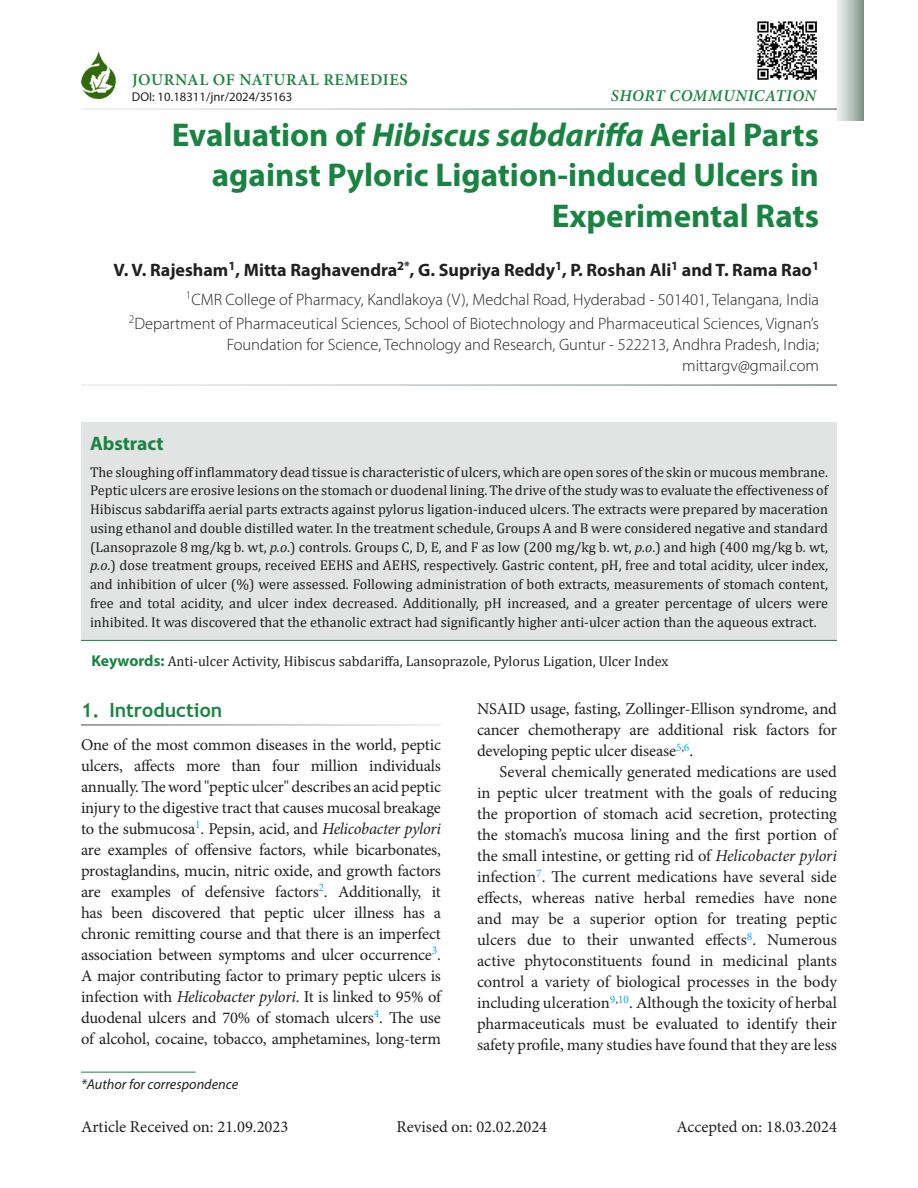
<style>
.page{position:relative;width:918px;height:1188px;background:#fff}
.page>*{position:absolute;margin:0;border:0;box-sizing:border-box;transform-origin:0 0}
.Article_title{font:700 33px/40.5px "Myriad Pro";color:#198441;text-align:right}
.A_level{font:700 19.5px "Trebuchet MS";color:#198441}
.Abstarct_head{font:700 19.5px "Myriad Pro";color:#198441}
.Author_group{font:700 18px "Myriad Pro";color:#231f20}
.Para_flush{font:16.5px/21px "Minion Pro";letter-spacing:-.01em;color:#231f20;text-align:justify}
.Para_indent{font:16.5px/21px "Minion Pro";letter-spacing:-.005em;color:#231f20;text-align:justify}
.Author_affiliation{font:300 16.5px/21px "Myriad Pro";color:#231f20;text-align:right}
.Article_history{font:16.5px "Minion Pro";color:#231f20}
.Journal_title{font:600 16.5px "Minion Pro";letter-spacing:.035em;color:#198441}
.Article_type{font:italic 600 16.5px "Minion Pro";letter-spacing:.03em;color:#198441}
.Abstract_text{font:14.25px/18.8px "Cambria";color:#231f20;text-align:justify}
.Keywords{font:14.25px "Cambria";color:#231f20}
.Footnote1{font:italic 14.25px "Myriad Pro";color:#231f20}
.DOI{font:12.75px "Myriad Pro";color:#231f20}
.s1{font-style:italic}
.s2{font-family:"Myriad Pro";font-weight:700;font-size:15.75px;color:#198441}
</style>
<div class="page">
<svg style="left:837px;top:0;width:27px;height:121px;background:#b8c3bd"></svg>
<img style="left:81px;top:52px;width:35px;height:46px">
<div style="left:81px;top:422px;width:756px;height:218px;background:#e2e3e3"></div>
<hr style="left:81px;top:640px;width:756px;height:1px;background:#198441">
<img style="left:758px;top:21px;width:58px;height:59px">
<hr style="left:81px;top:1072px;width:115px;height:1px;background:#198441">
<p class="Journal_title" style="left:132px;top:68px;width:277px">JOURNAL OF NATURAL REMEDIES</p>
<p class="DOI" style="left:132px;top:89px;width:162px">DOI: 10.18311/jnr/2024/35163</p>
<p class="Article_type" style="left:611px;top:84px;width:207px">SHORT COMMUNICATION</p>
<p class="Article_title" style="left:172px;top:113px;width:649px">Evaluation of <span class="s1">Hibiscus sabdariffa</span> Aerial Parts against Pyloric Ligation-induced Ulcers in<br>Experimental Rats</p>
<p class="Author_group" style="left:114px;top:258px;width:707px">V. V. Rajesham<sup>1</sup>, Mitta Raghavendra<sup>2*</sup>, G. Supriya Reddy<sup>1</sup>, P. Roshan Ali<sup>1</sup> and T. Rama Rao<sup>1</sup></p>
<p class="Author_affiliation" style="left:186px;top:289px;width:635px"><sup>1</sup>CMR College of Pharmacy, Kandlakoya (V), Medchal Road, Hyderabad - 501401, Telangana, India</p>
<p class="Author_affiliation" style="left:129px;top:313px;width:692px"><sup>2</sup>Department of Pharmaceutical Sciences, School of Biotechnology and Pharmaceutical Sciences, Vignan’s<br>Foundation for Science, Technology and Research, Guntur - 522213, Andhra Pradesh, India; mittargv@gmail.com</p>
<p class="Abstarct_head" style="left:90px;top:431px;width:75px">Abstract</p>
<p class="Abstract_text" style="left:90px;top:462px;width:740px">The sloughing off inflammatory dead tissue is characteristic of ulcers, which are open sores of the skin or mucous membrane.<br>Peptic ulcers are erosive lesions on the stomach or duodenal lining. The drive of the study was to evaluate the effectiveness of Hibiscus sabdariffa aerial parts extracts against pylorus ligation-induced ulcers. The extracts were prepared by maceration using ethanol and double distilled water. In the treatment schedule, Groups A and B were considered negative and standard (Lansoprazole 8 mg/kg b. wt, <span class="s1">p.o</span>.) controls. Groups C, D, E, and F as low (200 mg/kg b. wt, <span class="s1">p.o</span>.) and high (400 mg/kg b. wt, <span class="s1">p.o</span>.) dose treatment groups, received EEHS and AEHS, respectively. Gastric content, pH, free and total acidity, ulcer index, and inhibition of ulcer (%) were assessed. Following administration of both extracts, measurements of stomach content, free and total acidity, and ulcer index decreased. Additionally, pH increased, and a greater percentage of ulcers were inhibited. It was discovered that the ethanolic extract had significantly higher anti-ulcer action than the aqueous extract.</p>
<p class="Keywords" style="left:92px;top:653px;width:578px"><span class="s2">Keywords:</span> Anti-ulcer Activity, Hibiscus sabdariffa, Lansoprazole, Pylorus Ligation, Ulcer Index</p>
<p class="A_level" style="left:81px;top:698px;width:143px">1. Introduction</p>
<p class="Para_flush" style="left:81px;top:734px;width:362px">One of the most common diseases in the world, peptic ulcers, affects more than four million individuals annually. The word "peptic ulcer" describes an acid peptic injury to the digestive tract that causes mucosal breakage to the submucosa<sup>1</sup>. Pepsin, acid, and <span class="s1">Helicobacter pylori </span>are examples of offensive factors, while bicarbonates, prostaglandins, mucin, nitric oxide, and growth factors are examples of defensive factors<sup>2</sup>. Additionally, it has been discovered that peptic ulcer illness has a chronic remitting course and that there is an imperfect association between symptoms and ulcer occurrence<sup>3</sup>.<br>A major contributing factor to primary peptic ulcers is infection with <span class="s1">Helicobacter pylori</span>. It is linked to 95% of duodenal ulcers and 70% of stomach ulcers<sup>4</sup>. The use of alcohol, cocaine, tobacco, amphetamines, long-term</p>
<p class="Footnote1" style="left:81px;top:1075px;width:159px">*Author for correspondence</p>
<p class="Para_flush" style="left:477px;top:699px;width:362px">NSAID usage, fasting, Zollinger-Ellison syndrome, and cancer chemotherapy are additional risk factors for developing peptic ulcer disease<sup>5</sup><sup>,</sup><sup>6</sup>.</p>
<p class="Para_indent" style="left:477px;top:762px;width:362px;text-indent:22px">Several chemically generated medications are used in peptic ulcer treatment with the goals of reducing the proportion of stomach acid secretion, protecting the stomach’s mucosa lining and the first portion of the small intestine, or getting rid of <span class="s1">Helicobacter pylori </span>infection<sup>7</sup>. The current medications have several side effects, whereas native herbal remedies have none and may be a superior option for treating peptic ulcers due to their unwanted effects<sup>8</sup>. Numerous active phytoconstituents found in medicinal plants control a variety of biological processes in the body including ulceration<sup>9</sup><sup>,</sup><sup>10</sup>. Although the toxicity of herbal pharmaceuticals must be evaluated to identify their safety profile, many studies have found that they are less</p>
<p class="Article_history" style="left:81px;top:1116px;width:209px">Article Received on: 21.09.2023</p>
<p class="Article_history" style="left:396px;top:1116px;width:152px">Revised on: 02.02.2024</p>
<p class="Article_history" style="left:676px;top:1116px;width:162px">Accepted on: 18.03.2024</p>
</div>
